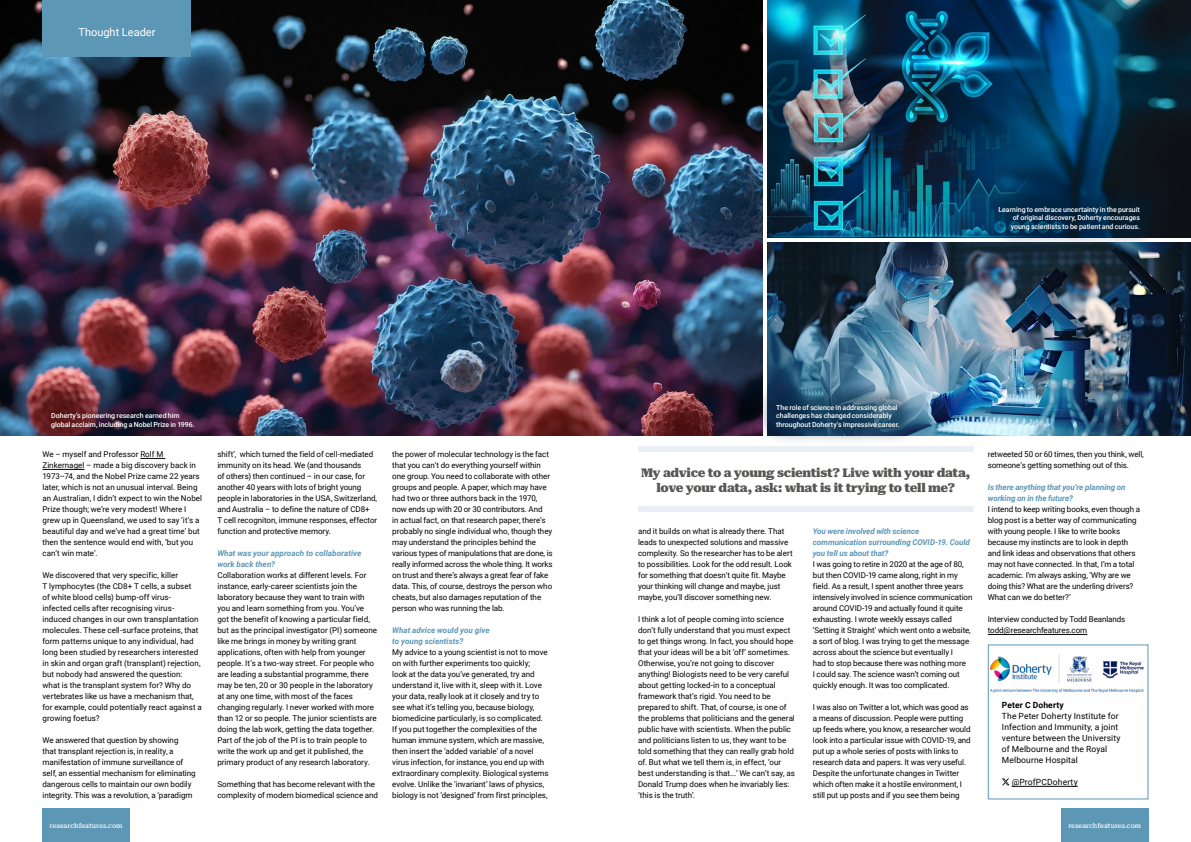
<style>
.page{position:relative;width:1191px;height:842px;background:#fff}
.page>*{position:absolute;margin:0;border:0;box-sizing:border-box;transform-origin:0 0}
.Pull-Quote{font:900 12px/14.4px "Roboto Serif";letter-spacing:-.025em;color:#575756;text-align:center}
.t1{font:11px "Roboto";color:#fff}
.Details{font:8.5px/11px "Roboto";letter-spacing:.015em;color:#000}
.Details-2{font:700 8.5px "Roboto";letter-spacing:.02em;color:#000}
.Body_Copy{font:8px/11px "Roboto";letter-spacing:-.005em;color:#000}
.Body_Copy_Question{font:italic 700 8px/11px "Roboto";color:#5c97b6}
.Body_Copy-2{font:italic 700 8px/11px "Roboto";letter-spacing:-.01em;color:#5c97b6}
.Caption_Text{font:500 7px/8.5px "Roboto";letter-spacing:-.005em;color:#fff}
.t2{font:500 6.5px "Roboto Serif";color:#fff}
</style>
<div class="page">
<hr style="left:1011px;top:786px;width:66px;height:1px;background:#000">
<svg style="left:1002px;top:778px;width:7px;height:7px"></svg>
<svg style="left:140px;top:458px;width:25px;height:1px"></svg>
<hr style="left:43px;top:469px;width:41px;height:1px;background:#000">
<hr style="left:987px;top:634px;width:100px;height:1px;background:#000">
<div style="left:638px;top:446px;width:335px;height:6px;background:#e9eff5"></div>
<div style="left:638px;top:506px;width:335px;height:6px;background:#e9eff5"></div>
<img style="left:988px;top:648px;width:156px;height:50px">
<img style="left:0;top:0;width:762px;height:435px">
<img style="left:767px;top:0;width:424px;height:237px">
<img style="left:767px;top:242px;width:424px;height:193px">
<div style="left:978px;top:183px;width:182px;height:65px;background:#002036;opacity:.5"></div>
<div style="left:756px;top:381px;width:163px;height:65px;background:#002036;opacity:.5"></div>
<div style="left:1060px;top:808px;width:88px;height:34px;background:#5c97b6"></div>
<div style="left:43px;top:808px;width:87px;height:34px;background:#5c97b6"></div>
<div style="left:43px;top:0;width:148px;height:57px;background:#5c97b6"></div>
<h2 class="t1" style="left:78px;top:25px;width:79px">Thought Leader</h2>
<p class="Caption_Text" style="left:51px;top:411px;width:145px">Doherty’s pioneering research earned him global acclaim, including a Nobel Prize in 1996.</p>
<p class="Body_Copy" style="left:43px;top:449px;width:161px">We – myself and Professor Rolf M Zinkernagel – made a big discovery back in 1973–74, and the Nobel Prize came 22 years later, which is not an unusual interval. Being an Australian, I didn’t expect to win the Nobel Prize though; we’re very modest! Where I grew up in Queensland, we used to say ‘it’s a beautiful day and we’ve had a great time’ but then the sentence would end with, ‘but you can’t win mate’.</p>
<p class="Body_Copy" style="left:43px;top:570px;width:161px">We discovered that very specific, killer<br>T lymphocytes (the CD8+ T cells, a subset<br>of white blood cells) bump-off virus&shy;infected cells after recognising virus&shy;induced changes in our own transplantation molecules. These cell-surface proteins, that form patterns unique to any individual, had long been studied by researchers interested in skin and organ graft (transplant) rejection, but nobody had answered the question: what is the transplant system for? Why do vertebrates like us have a mechanism that, for example, could potentially react against a growing foetus?</p>
<p class="Body_Copy" style="left:43px;top:735px;width:155px">We answered that question by showing<br>that transplant rejection is, in reality, a manifestation of immune surveillance of self, an essential mechanism for eliminating dangerous cells to maintain our own bodily integrity. This was a revolution, a ‘paradigm</p>
<p class="Body_Copy" style="left:217px;top:449px;width:161px">shift’, which turned the field of cell-mediated immunity on its head. We (and thousands<br>of others) then continued – in our case, for another 40 years with lots of bright young people in laboratories in the USA, Switzerland, and Australia – to define the nature of CD8+<br>T cell recogniton, immune responses, effector function and protective memory.</p>
<p class="Body_Copy_Question" style="left:217px;top:548px;width:145px">What was your approach to collaborative work back then?</p>
<p class="Body_Copy" style="left:217px;top:570px;width:161px">Collaboration works at different levels. For instance, early-career scientists join the laboratory because they want to train with you and learn something from you. You’ve got the benefit of knowing a particular field, but as the principal investigator (PI) someone like me brings in money by writing grant applications, often with help from younger people. It’s a two-way street. For people who are leading a substantial programme, there may be ten, 20 or 30 people in the laboratory at any one time, with most of the faces changing regularly. I never worked with more than 12 or so people. The junior scientists are doing the lab work, getting the data together.<br>Part of the job of the PI is to train people to write the work up and get it published, the primary product of any research laboratory.</p>
<p class="Body_Copy" style="left:217px;top:779px;width:162px">Something that has become relevant with the complexity of modern biomedical science and</p>
<p class="Body_Copy" style="left:392px;top:449px;width:162px">the power of molecular technology is the fact that you can’t do everything yourself within one group. You need to collaborate with other groups and people. A paper, which may have had two or three authors back in the 1970, now ends up with 20 or 30 contributors. And<br>in actual fact, on that research paper, there’s probably no single individual who, though they may understand the principles behind the various types of manipulations that are done, is really informed across the whole thing. It works on trust and there’s always a great fear of fake data. This, of course, destroys the person who cheats, but also damages reputation of the person who was running the lab.</p>
<p class="Body_Copy_Question" style="left:392px;top:625px;width:99px">What advice would you give to young scientists?</p>
<p class="Body_Copy" style="left:392px;top:647px;width:158px">My advice to a young scientist is not to move on with further experiments too quickly;<br>look at the data you’ve generated, try and understand it, live with it, sleep with it. Love your data, really look at it closely and try to see what it’s telling you, because biology, biomedicine particularly, is so complicated.<br>If you put together the complexities of the human immune system, which are massive, then insert the ‘added variable’ of a novel virus infection, for instance, you end up with extraordinary complexity. Biological systems evolve. Unlike the ‘invariant’ laws of physics, biology is not ‘designed’ from first principles,</p>
<p class="Caption_Text" style="left:1010px;top:205px;width:131px;text-align:justify;text-indent:-12px">Learning to embrace uncertainty in the pursuit of original discovery, Doherty encourages young scientists to be patient and curious.</p>
<p class="Caption_Text" style="left:776px;top:403px;width:125px">The role of science in addressing global challenges has changed considerably throughout Doherty’s impressive career.</p>
<p class="Pull-Quote" style="left:641px;top:465px;width:331px">My advice to a young scientist? Live with your data, love your data, ask: what is it trying to tell me?</p>
<p class="Body_Copy" style="left:638px;top:526px;width:156px">and it builds on what is already there. That leads to unexpected solutions and massive complexity. So the researcher has to be alert to possibilities. Look for the odd result. Look for something that doesn’t quite fit. Maybe your thinking will change and maybe, just maybe, you’ll discover something new.</p>
<p class="Body_Copy" style="left:638px;top:614px;width:158px">I think a lot of people coming into science don’t fully understand that you must expect to get things wrong. In fact, you should hope that your ideas will be a bit ‘off’ sometimes.<br>Otherwise, you’re not going to discover anything! Biologists need to be very careful about getting locked-in to a conceptual framework that’s rigid. You need to be prepared to shift. That, of course, is one of the problems that politicians and the general public have with scientists. When the public and politicians listen to us, they want to be told something that they can really grab hold of. But what we tell them is, in effect, ‘our best understanding is that...’ We can’t say, as Donald Trump does when he invariably lies: ‘this is the truth’.</p>
<p class="Body_Copy_Question" style="left:813px;top:526px;width:159px">You were involved with science communication surrounding COVID-19. Could you tell us about that?</p>
<p class="Body_Copy" style="left:813px;top:559px;width:161px">I was going to retire in 2020 at the age of 80, but then COVID-19 came along, right in my field. As a result, I spent another three years intensively involved in science communication around COVID-19 and actually found it quite exhausting. I wrote weekly essays called ‘Setting it Straight’ which went onto a website, a sort of blog. I was trying to get the message across about the science but eventually I<br>had to stop because there was nothing more<br>I could say. The science wasn’t coming out quickly enough. It was too complicated.</p>
<p class="Body_Copy" style="left:813px;top:702px;width:159px">I was also on Twitter a lot, which was good as a means of discussion. People were putting up feeds where, you know, a researcher would look into a particular issue with COVID-19, and put up a whole series of posts with links to research data and papers. It was very useful.<br>Despite the unfortunate changes in Twitter which often make it a hostile environment, I still put up posts and if you see them being</p>
<p class="Body_Copy" style="left:987px;top:449px;width:158px">retweeted 50 or 60 times, then you think, well, someone’s getting something out of this.</p>
<p class="Body_Copy-2" style="left:987px;top:482px;width:139px">Is there anything that you’re planning on working on in the future?</p>
<p class="Body_Copy" style="left:987px;top:504px;width:154px">I intend to keep writing books, even though a blog post is a better way of communicating with young people. I like to write books because my instincts are to look in depth and link ideas and observations that others may not have connected. In that, I’m a total academic. I’m always asking, ‘Why are we doing this? What are the underling drivers?<br>What can we do better?’</p>
<p class="Body_Copy" style="left:987px;top:614px;width:139px">Interview conducted by Todd Beanlands</p>
<p class="Body_Copy" style="left:987px;top:625px;width:101px">todd@researchfeatures.com</p>
<p class="Details-2" style="left:1002px;top:699px;width:63px">Peter C Doherty</p>
<p class="Details" style="left:1002px;top:710px;width:120px">The Peter Doherty Institute for<br>Infection and Immunity, a joint venture between the University of Melbourne and the Royal<br>Melbourne Hospital</p>
<p class="Details" style="left:1011px;top:776px;width:68px">@ProfPCDoherty</p>
<p class="t2" style="left:50px;top:820px;width:74px">researchfeatures.com</p>
<p class="t2" style="left:1068px;top:820px;width:74px">researchfeatures.com</p>
</div>
